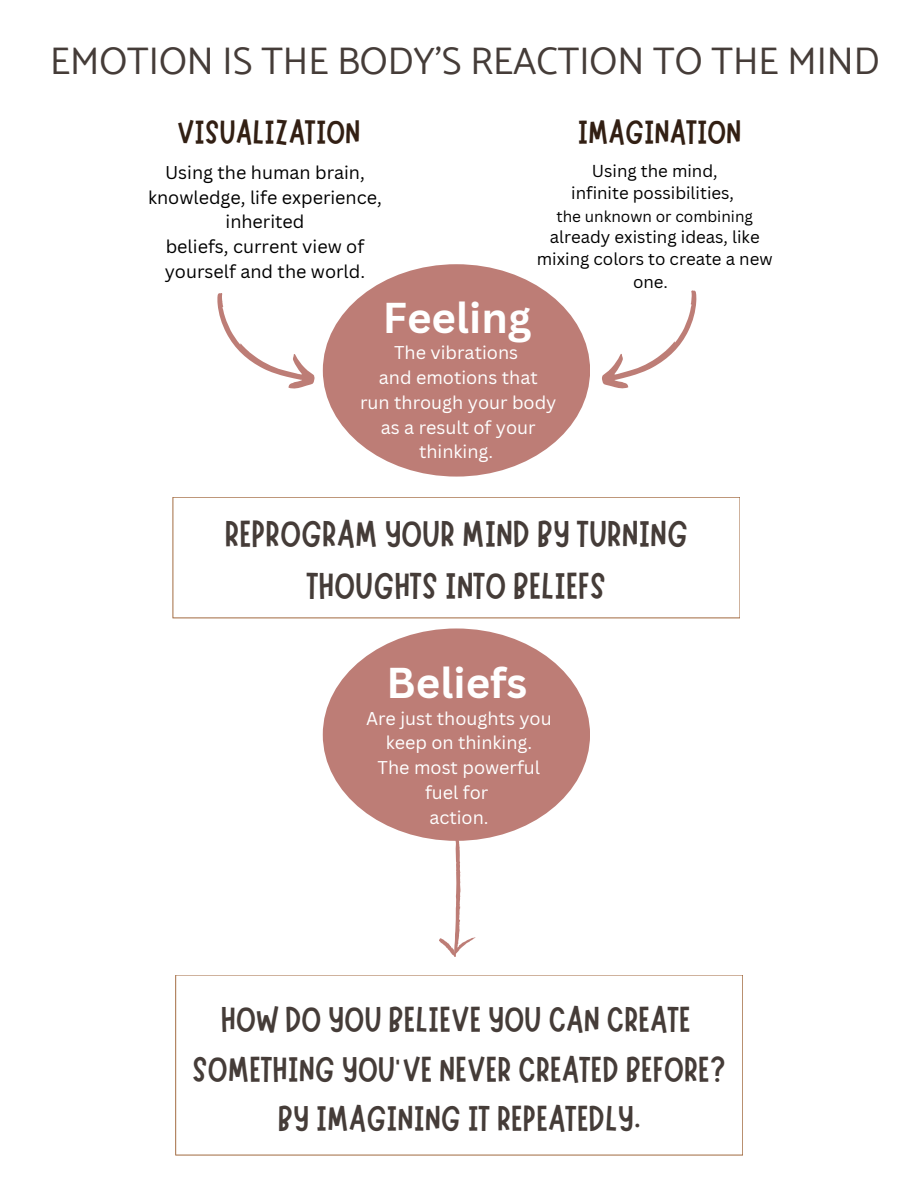
<style>
.page{position:relative;width:918px;height:1188px;background:#fff}
.page>*{position:absolute;margin:0;border:0;box-sizing:border-box;transform-origin:0 0}
.t1{font:700 42px "Canva Sans";color:#fff}
.t2{font:38.4px "Catamaran";color:#453c38}
.t3{font:37.65px/51.8px "Marykate";color:#453c38;text-align:center}
.t4{font:36px/49.5px "Marykate";color:#453c38;text-align:center}
.t5{font:34.05px "Marykate";color:#321f13}
.t6{font:18px/24.8px "Canva Sans";color:#fff;text-align:center}
.t7{font:18px/24.8px "Canva Sans";color:#000;text-align:center}
.t8{font:16.8px/22.5px "Canva Sans";color:#000;text-align:center}
.t9{font:15.3px "Canva Sans";color:#000}
</style>
<div class="page">
<div style="left:323px;top:264px;width:267px;height:213px;background:#bd7d76;border-radius:50%"></div>
<svg style="left:172px;top:497px;width:568px;height:121px"></svg>
<svg style="left:217px;top:293px;width:106px;height:96px"></svg>
<svg style="left:602px;top:290px;width:95px;height:99px"></svg>
<div style="left:323px;top:628px;width:267px;height:213px;background:#bd7d76;border-radius:50%"></div>
<svg style="left:439px;top:839px;width:37px;height:118px"></svg>
<svg style="left:175px;top:975px;width:568px;height:181px"></svg>
<h2 class="t2" style="left:50px;top:39px;width:831px">EMOTION IS THE BODY'S REACTION TO THE MIND</h2>
<h3 class="t5" style="left:177px;top:110px;width:185px">VISUALIZATION</h3>
<h3 class="t5" style="left:578px;top:110px;width:165px">IMAGINATION</h3>
<p class="t7" style="left:148px;top:159px;width:235px">Using the human brain, knowledge, life experience, inherited<br>beliefs, current view of yourself and the world.</p>
<p class="t8" style="left:571px;top:159px;width:164px">Using the mind, infinite possibilities,</p>
<p class="t9" style="left:556px;top:205px;width:198px">the unknown or combining</p>
<p class="t8" style="left:537px;top:225px;width:237px">already existing ideas, like mixing colors to create a new one.</p>
<h1 class="t1" style="left:383px;top:288px;width:150px">Feeling</h1>
<p class="t6" style="left:360px;top:340px;width:198px">The vibrations<br>and emotions that<br>run through your body as a result of your thinking.</p>
<h3 class="t3" style="left:225px;top:505px;width:465px">REPROGRAM YOUR MIND BY TURNING<br>THOUGHTS INTO BELIEFS</h3>
<h1 class="t1" style="left:387px;top:653px;width:142px">Beliefs</h1>
<p class="t6" style="left:366px;top:705px;width:187px">Are just thoughts you keep on thinking.<br>The most powerful fuel for<br>action.</p>
<h3 class="t4" style="left:193px;top:991px;width:535px">HOW DO YOU BELIEVE YOU CAN CREATE<br>SOMETHING YOU'VE NEVER CREATED BEFORE?<br>BY IMAGINING IT REPEATEDLY.</h3>
</div>
